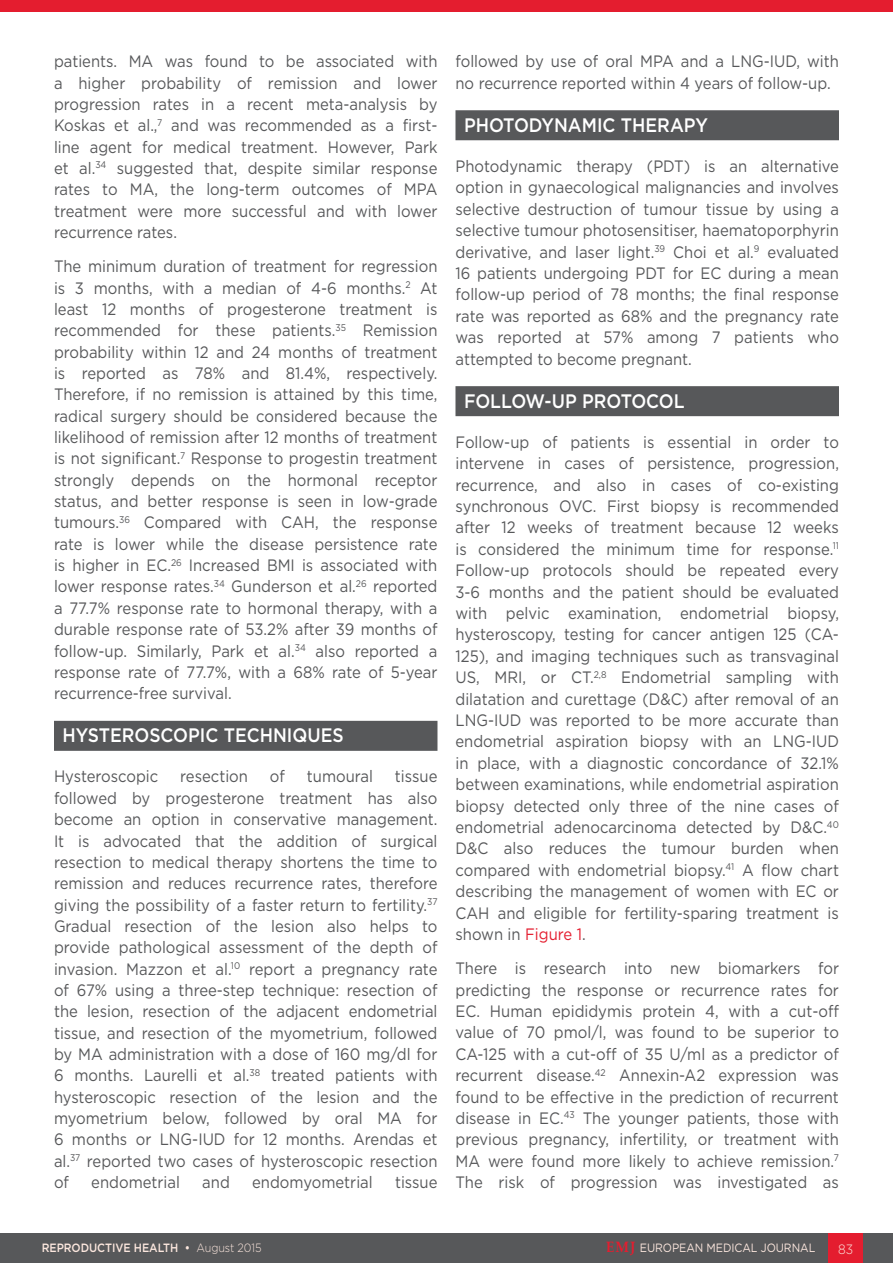
<style>
.page{position:relative;width:893px;height:1263px;background:#fff}
.page>*{position:absolute;margin:0;border:0;box-sizing:border-box;transform-origin:0 0}
._8__Heading_1{font:500 19.5px "Gotham";color:#fff;scale:.9 1}
._11__Main_text{font:16.5px/21.3px "Gotham";color:#57585a;text-align:justify;scale:.9 1}
.t1{font:300 13.5px "Gotham";color:#fce7de;scale:.9 1}
.t2{font:500 12px "Gotham";letter-spacing:-.005em;color:#fce7de;scale:.9 1}
.t3{font:12px "Gotham";letter-spacing:-.005em;color:#fce7de;scale:.9 1}
.s1{color:#e41d2f}
.s2{font-weight:300}
.s3{font-family:"Palatino Linotype";font-weight:700;font-size:15px;color:#e41d2f}
</style>
<div class="page">
<div style="left:0;top:1233px;width:893px;height:30px;background:#57585a"></div>
<div style="left:829px;top:1233px;width:34px;height:30px;background:#e41d2f"></div>
<div style="left:54px;top:721px;width:383px;height:30px;background:#57585a"></div>
<div style="left:455px;top:110px;width:384px;height:30px;background:#57585a"></div>
<div style="left:455px;top:386px;width:384px;height:30px;background:#57585a"></div>
<div style="left:0;top:0;width:893px;height:11px;background:#e41d2f"></div>
<p class="_11__Main_text" style="left:54px;top:50px;width:428px">patients. MA was found to be associated with a higher probability of remission and lower progression rates in a recent meta-analysis by Koskas et al.,<sup>7</sup> and was recommended as a first&shy;line agent for medical treatment. However, Park et al.<sup>34</sup> suggested that, despite similar response rates to MA, the long-term outcomes of MPA treatment were more successful and with lower recurrence rates.</p>
<p class="_11__Main_text" style="left:54px;top:255px;width:428px">The minimum duration of treatment for regression is 3 months, with a median of 4-6 months.<sup>2</sup> At least 12 months of progesterone treatment is recommended for these patients.<sup>35</sup> Remission probability within 12 and 24 months of treatment is reported as 78% and 81.4%, respectively.<br>Therefore, if no remission is attained by this time, radical surgery should be considered because the likelihood of remission after 12 months of treatment is not significant.<sup>7</sup> Response to progestin treatment strongly depends on the hormonal receptor status, and better response is seen in low-grade tumours.<sup>36</sup> Compared with CAH, the response rate is lower while the disease persistence rate is higher in EC.<sup>26</sup> Increased BMI is associated with lower response rates.<sup>34</sup> Gunderson et al.<sup>26</sup> reported a 77.7% response rate to hormonal therapy, with a durable response rate of 53.2% after 39 months of follow-up. Similarly, Park et al.<sup>34</sup> also reported a response rate of 77.7%, with a 68% rate of 5-year recurrence-free survival.</p>
<p class="_8__Heading_1" style="left:63px;top:723px;width:314px">HYSTEROSCOPIC TECHNIQUES</p>
<p class="_11__Main_text" style="left:54px;top:766px;width:117px">Hysteroscopic</p>
<p class="_11__Main_text" style="left:180px;top:766px;width:77px">resection</p>
<p class="_11__Main_text" style="left:270px;top:766px;width:18px">of</p>
<p class="_11__Main_text" style="left:307px;top:766px;width:75px">tumoural</p>
<p class="_11__Main_text" style="left:54px;top:766px;width:428px;text-indent:341px">tissue followed by progesterone treatment has also become an option in conservative management.<br>It is advocated that the addition of surgical resection to medical therapy shortens the time to remission and reduces recurrence rates, therefore giving the possibility of a faster return to fertility.<sup>37<br></sup>Gradual resection of the lesion also helps to provide pathological assessment of the depth of invasion. Mazzon et al.<sup>10</sup> report a pregnancy rate of 67% using a three-step technique: resection of the lesion, resection of the adjacent endometrial tissue, and resection of the myometrium, followed by MA administration with a dose of 160 mg/dl for 6 months. Laurelli et al.<sup>38</sup> treated patients with hysteroscopic resection of the lesion and the myometrium below, followed by oral MA for 6 months or LNG-IUD for 12 months. Arendas et al.<sup>37</sup> reported two cases of hysteroscopic resection of</p>
<p class="_11__Main_text" style="left:91px;top:1171px;width:100px">endometrial</p>
<p class="_11__Main_text" style="left:202px;top:1171px;width:32px">and</p>
<p class="_11__Main_text" style="left:252px;top:1171px;width:135px">endomyometrial</p>
<p class="_11__Main_text" style="left:395px;top:1171px;width:49px">tissue</p>
<p class="_11__Main_text" style="left:455px;top:50px;width:428px">followed by use of oral MPA and a LNG-IUD, with no recurrence reported within 4 years of follow-up.</p>
<p class="_8__Heading_1" style="left:464px;top:112px;width:273px">PHOTODYNAMIC THERAPY</p>
<p class="_11__Main_text" style="left:455px;top:155px;width:428px">Photodynamic therapy (PDT) is an alternative option in gynaecological malignancies and involves selective destruction of tumour tissue by using a selective tumour photosensitiser, haematoporphyrin derivative, and laser light.<sup>39</sup> Choi et al.<sup>9</sup> evaluated 16 patients undergoing PDT for EC during a mean follow-up period of 78 months; the final response rate was reported as 68% and the pregnancy rate was reported at 57% among 7 patients who attempted to become pregnant.</p>
<p class="_8__Heading_1" style="left:464px;top:388px;width:247px">FOLLOW-UP PROTOCOL</p>
<p class="_11__Main_text" style="left:455px;top:431px;width:428px">Follow-up of patients is essential in order to intervene in cases of persistence, progression, recurrence, and also in cases of co-existing synchronous OVC. First biopsy is recommended after 12 weeks of treatment because 12 weeks is considered the minimum time for response.<sup>11<br></sup>Follow-up protocols should be repeated every 3-6 months and the patient should be evaluated with pelvic examination, endometrial biopsy, hysteroscopy, testing for cancer antigen 125 (CA-125), and imaging techniques such as transvaginal US, MRI, or CT.<sup>2,8</sup> Endometrial sampling with dilatation and curettage (D&amp;C) after removal of an LNG-IUD was reported to be more accurate than endometrial aspiration biopsy with an LNG-IUD in place, with a diagnostic concordance of 32.1% between examinations, while endometrial aspiration biopsy detected only three of the nine cases of endometrial adenocarcinoma detected by D&amp;C.<sup>40<br></sup>D&amp;C also reduces the tumour burden when compared with endometrial biopsy.<sup>41</sup> A flow chart describing the management of women with EC or CAH and eligible for fertility-sparing treatment is shown in <span class="s1">Figure 1</span>.</p>
<p class="_11__Main_text" style="left:455px;top:957px;width:428px">There is research into new biomarkers for predicting the response or recurrence rates for EC. Human epididymis protein 4, with a cut-off value of 70 pmol/l, was found to be superior to CA-125 with a cut-off of 35 U/ml as a predictor of recurrent disease.<sup>42</sup> Annexin-A2 expression was found to be effective in the prediction of recurrent disease in EC.<sup>43</sup> The younger patients, those with previous pregnancy, infertility, or treatment with MA were found more likely to achieve remission.<sup>7<br></sup>The risk of progression was investigated as</p>
<p class="t2" style="left:42px;top:1240px;width:246px">REPRODUCTIVE HEALTH • <span class="s2">August 2015</span></p>
<p class="t3" style="left:606px;top:1240px;width:234px"><span class="s3">EMJ</span> EUROPEAN MEDICAL JOURNAL</p>
<p class="t1" style="left:838px;top:1240px;width:18px">83</p>
</div>
